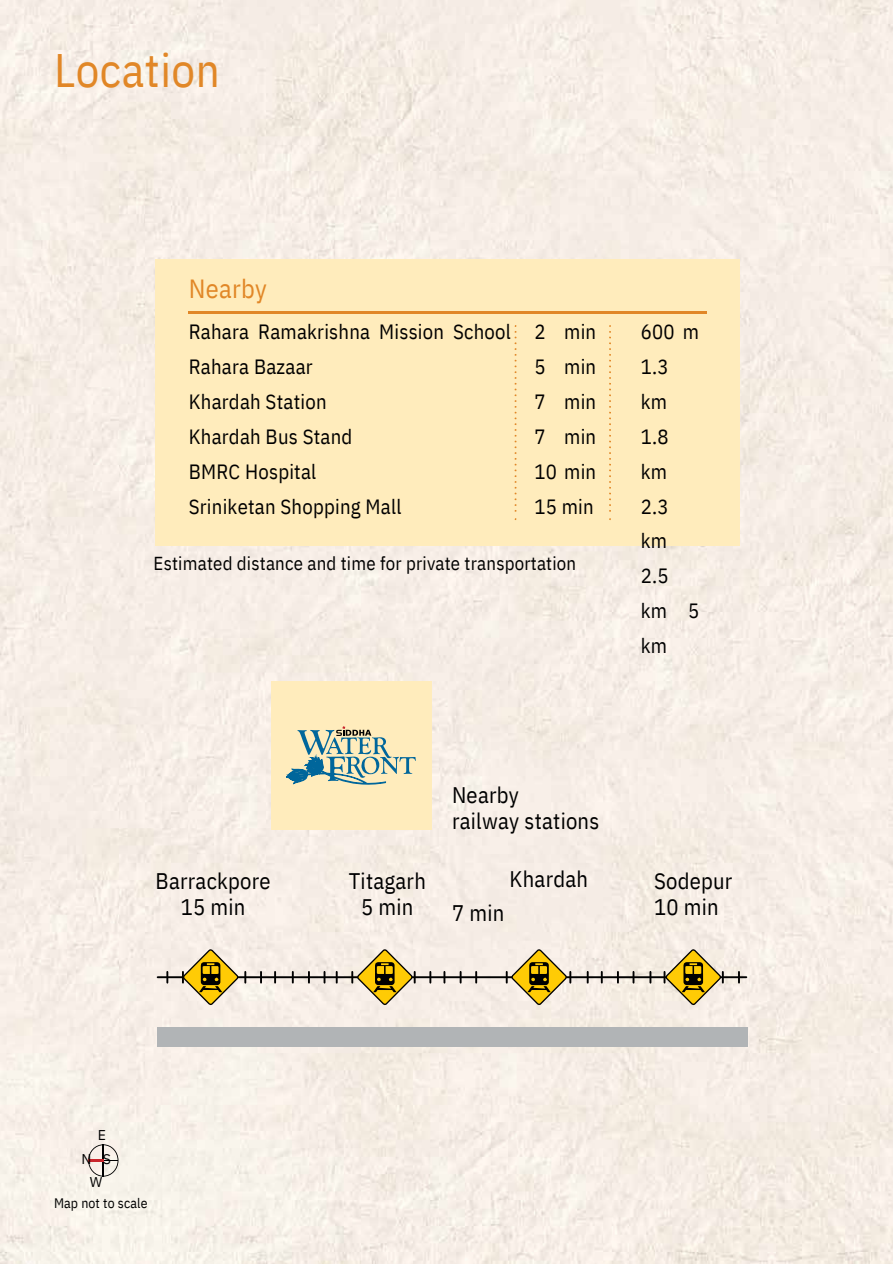
<style>
.page{position:relative;width:893px;height:1264px;background:#fff}
.page>*{position:absolute;margin:0;border:0;box-sizing:border-box;transform-origin:0 0}
.t1{font:46.8px "IBM Plex Sans Cond";letter-spacing:.01em;color:#e18727}
.t2{font:26.25px "IBM Plex Sans Cond";letter-spacing:.01em;color:#e18727}
.t3{font:22.5px/25.8px "IBM Plex Sans Cond";letter-spacing:.01em;color:#000;text-align:center}
.t4{font:20.55px/34.8px "IBM Plex Sans Cond";letter-spacing:.01em;color:#000}
.t5{font:18.75px "IBM Plex Sans Cond";letter-spacing:.01em;color:#000}
.t6{font:14.1px "IBM Plex Sans";color:#000}
.t7{font:13.8px "IBM Plex Sans Cond";letter-spacing:.01em;color:#000}
</style>
<div class="page">
<img style="left:0;top:0;width:892px;height:1263px">
<svg style="left:88px;top:1144px;width:30px;height:32px"></svg>
<div style="left:271px;top:681px;width:160px;height:148px;background:#ffecbc"></div>
<svg style="left:286px;top:726px;width:130px;height:59px"></svg>
<div style="left:157px;top:1026px;width:590px;height:20px;background:#b1b4b6"></div>
<div style="left:156px;top:259px;width:583px;height:287px;background:#ffecbc"></div>
<svg style="left:609px;top:325px;width:2px;height:195px"></svg>
<svg style="left:514px;top:325px;width:2px;height:195px"></svg>
<hr style="left:189px;top:312px;width:517px;height:1px;background:#e18727">
<hr style="left:158px;top:976px;width:588px;height:2px;background:#000">
<svg style="left:632px;top:971px;width:2px;height:11px"></svg>
<svg style="left:475px;top:971px;width:2px;height:11px"></svg>
<svg style="left:323px;top:971px;width:2px;height:11px"></svg>
<svg style="left:617px;top:971px;width:2px;height:11px"></svg>
<svg style="left:459px;top:971px;width:2px;height:11px"></svg>
<svg style="left:308px;top:971px;width:2px;height:11px"></svg>
<svg style="left:166px;top:971px;width:2px;height:11px"></svg>
<svg style="left:600px;top:971px;width:2px;height:11px"></svg>
<svg style="left:443px;top:971px;width:2px;height:11px"></svg>
<svg style="left:274px;top:971px;width:2px;height:11px"></svg>
<svg style="left:292px;top:971px;width:2px;height:11px"></svg>
<svg style="left:649px;top:971px;width:2px;height:11px"></svg>
<svg style="left:586px;top:971px;width:2px;height:11px"></svg>
<svg style="left:429px;top:971px;width:2px;height:11px"></svg>
<svg style="left:260px;top:971px;width:2px;height:11px"></svg>
<svg style="left:182px;top:947px;width:64px;height:58px;background:#d0bc7d"></svg>
<svg style="left:351px;top:948px;width:64px;height:57px;background:#cfbb7a"></svg>
<svg style="left:505px;top:948px;width:66px;height:57px;background:#d0bc7e"></svg>
<svg style="left:663px;top:948px;width:60px;height:57px;background:#ccb772"></svg>
<h1 class="t1" style="left:54px;top:39px;width:167px">Location</h1>
<p class="t2" style="left:189px;top:271px;width:80px">Nearby</p>
<p class="t4" style="left:189px;top:314px;width:323px">Rahara Ramakrishna Mission School<br>Rahara Bazaar<br>Khardah Station<br>Khardah Bus Stand<br>BMRC Hospital<br>Sriniketan Shopping Mall</p>
<p class="t4" style="left:534px;top:314px;width:63px;text-align:justify">2 min 5 min 7 min 7 min 10 min 15 min</p>
<p class="t4" style="left:640px;top:314px;width:60px">600 m<br>1.3 km<br>1.8 km<br>2.3 km<br>2.5 km 5 km</p>
<p class="t5" style="left:154px;top:551px;width:424px">Estimated distance and time for private transportation</p>
<p class="t3" style="left:155px;top:867px;width:117px">Barrackpore<br>15 min</p>
<p class="t3" style="left:349px;top:867px;width:79px">Titagarh<br>5 min</p>
<p class="t3" style="left:452px;top:781px;width:149px;text-align:left">Nearby<br>railway stations</p>
<p class="t3" style="left:509px;top:866px;width:80px">Khardah</p>
<p class="t3" style="left:452px;top:899px;width:54px">7 min</p>
<p class="t3" style="left:654px;top:867px;width:80px;text-align:left">Sodepur<br>10 min</p>
<p class="t6" style="left:98px;top:1125px;width:10px">E</p>
<p class="t6" style="left:81px;top:1149px;width:31px">N S</p>
<p class="t6" style="left:90px;top:1172px;width:14px">W</p>
<p class="t7" style="left:54px;top:1194px;width:95px">Map not to scale</p>
</div>
